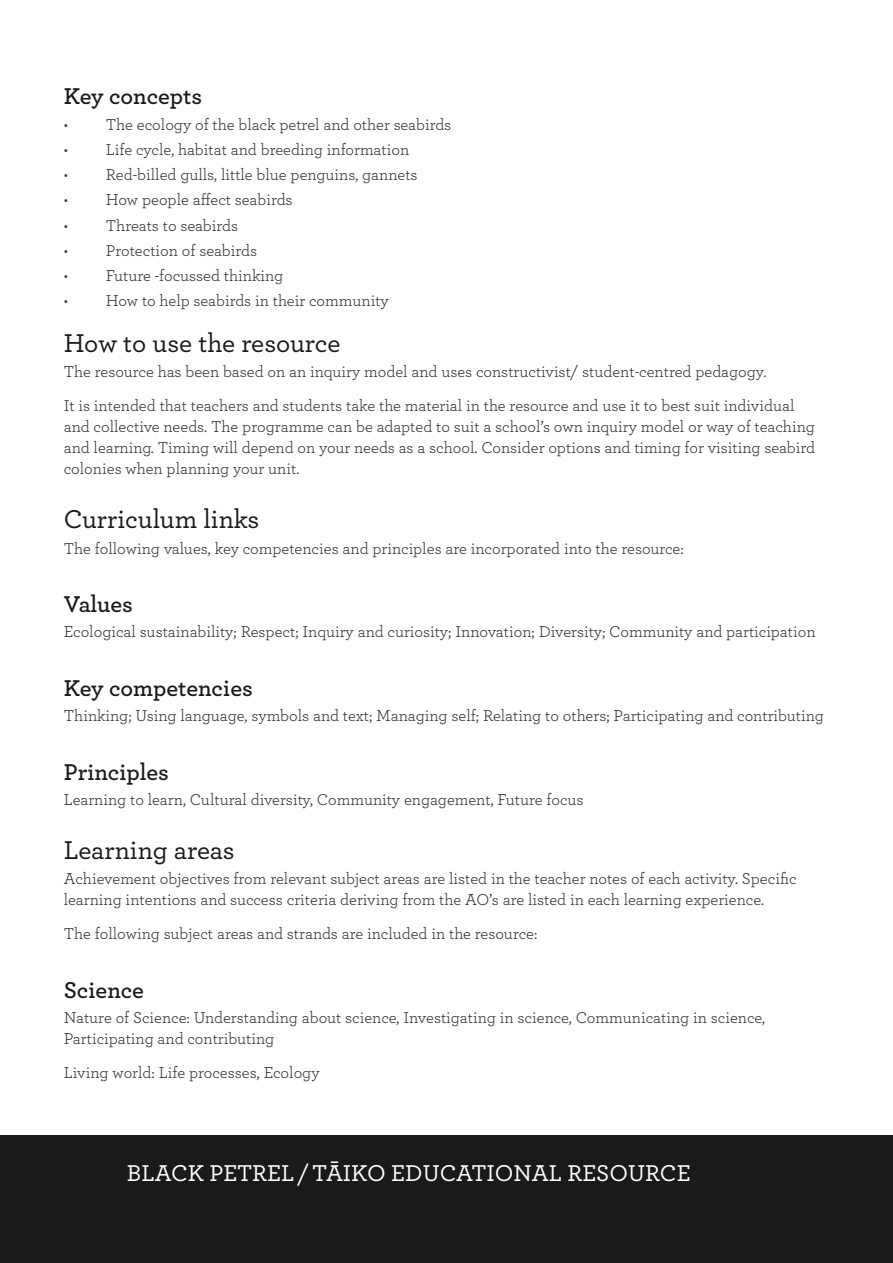
<style>
.page{position:relative;width:893px;height:1263px;background:#fff}
.page>*{position:absolute;margin:0;border:0;box-sizing:border-box;transform-origin:0 0}
.t1{font:500 27px "Archer";letter-spacing:-.005em;color:#1a1a1a}
.t2{font:600 24px "Archer";color:#1a1a1a}
.t3{font:500 24px "Archer";color:#fff}
.t4{font:16.5px/21px "Archer";color:#333}
</style>
<div class="page">
<div style="left:0;top:1135px;width:893px;height:128px;background:#1a1a1a"></div>
<h2 class="t2" style="left:64px;top:78px;width:140px">Key concepts</h2>
<p class="t4" style="left:64px;top:113px;width:389px">• The ecology of the black petrel and other seabirds</p>
<p class="t4" style="left:64px;top:138px;width:347px">• Life cycle, habitat and breeding information</p>
<p class="t4" style="left:64px;top:163px;width:355px">• Red-billed gulls, little blue penguins, gannets</p>
<p class="t4" style="left:64px;top:188px;width:230px">• How people affect seabirds</p>
<p class="t4" style="left:64px;top:214px;width:176px">• Threats to seabirds</p>
<p class="t4" style="left:64px;top:239px;width:195px">• Protection of seabirds</p>
<p class="t4" style="left:64px;top:264px;width:221px">• Future -focussed thinking</p>
<p class="t4" style="left:64px;top:289px;width:326px">• How to help seabirds in their community</p>
<h1 class="t1" style="left:64px;top:324px;width:278px">How to use the resource</h1>
<p class="t4" style="left:64px;top:354px;width:732px;line-height:33.8px">The resource has been based on an inquiry model and uses constructivist/ student-centred pedagogy.<br>It is intended that teachers and students take the material in the resource and use it to best suit individual</p>
<p class="t4" style="left:64px;top:415px;width:753px;text-align:justify">and collective needs. The programme can be adapted to suit a school’s own inquiry model or way of teaching and learning. Timing will depend on your needs as a school. Consider options and timing for visiting seabird colonies when planning your unit.</p>
<h1 class="t1" style="left:64px;top:500px;width:197px">Curriculum links</h1>
<p class="t4" style="left:64px;top:537px;width:622px">The following values, key competencies and principles are incorporated into the resource:</p>
<h2 class="t2" style="left:64px;top:586px;width:71px">Values</h2>
<p class="t4" style="left:64px;top:621px;width:753px">Ecological sustainability; Respect; Inquiry and curiosity; Innovation; Diversity; Community and participation</p>
<h2 class="t2" style="left:64px;top:670px;width:191px">Key competencies</h2>
<p class="t4" style="left:64px;top:704px;width:762px">Thinking; Using language, symbols and text; Managing self; Relating to others; Participating and contributing</p>
<h2 class="t2" style="left:64px;top:754px;width:107px">Principles</h2>
<p class="t4" style="left:64px;top:788px;width:521px">Learning to learn, Cultural diversity, Community engagement, Future focus</p>
<h1 class="t1" style="left:64px;top:831px;width:172px">Learning areas</h1>
<p class="t4" style="left:64px;top:868px;width:734px">Achievement objectives from relevant subject areas are listed in the teacher notes of each activity. Specific learning intentions and success criteria deriving from the AO’s are listed in each learning experience.</p>
<p class="t4" style="left:64px;top:922px;width:475px">The following subject areas and strands are included in the resource:</p>
<h2 class="t2" style="left:64px;top:972px;width:82px">Science</h2>
<p class="t4" style="left:64px;top:1006px;width:703px">Nature of Science: Understanding about science, Investigating in science, Communicating in science,<br>Participating and contributing</p>
<p class="t4" style="left:64px;top:1061px;width:257px">Living world: Life processes, Ecology</p>
<h2 class="t3" style="left:127px;top:1156px;width:565px">BLACK PETREL / TĀIKO EDUCATIONAL RESOURCE</h2>
</div>
